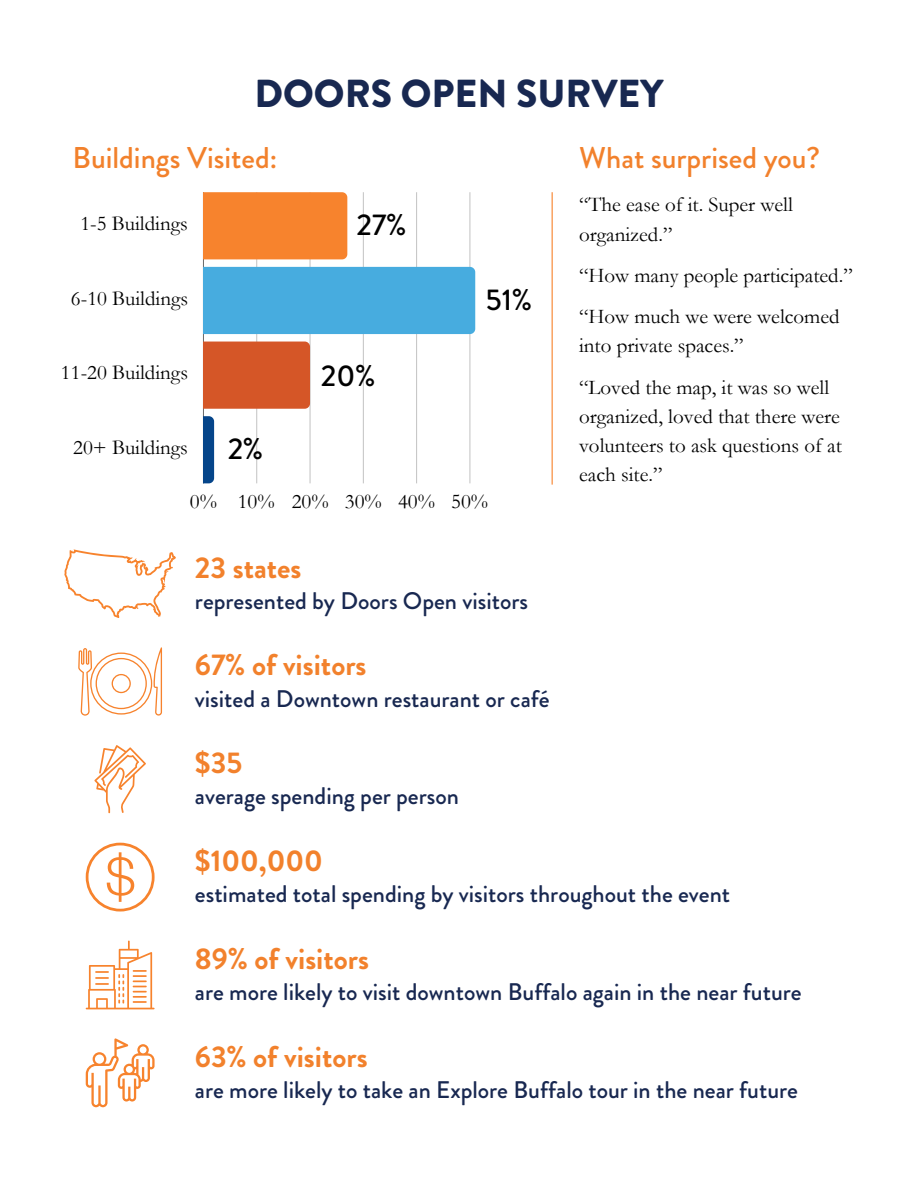
<style>
.page{position:relative;width:918px;height:1188px;background:#fff}
.page>*{position:absolute;margin:0;border:0;box-sizing:border-box;transform-origin:0 0}
.t1{font:900 39px "Brandon Grotesque";color:#182851}
.t2{font:700 30px "Brandon Grotesque";color:#f2812c}
.t3{font:500 30px "Brandon Grotesque";color:#f2812c}
.t4{font:500 30px "Brandon Grotesque";color:#000}
.t5{font:500 24px "Brandon Grotesque";color:#182851}
.t6{font:21px/29.2px "Garamond";color:#000}
</style>
<div class="page">
<hr style="left:256px;top:192px;width:1px;height:291px;background:#000">
<hr style="left:310px;top:192px;width:1px;height:291px;background:#000">
<hr style="left:363px;top:192px;width:1px;height:291px;background:#000">
<hr style="left:416px;top:192px;width:1px;height:291px;background:#000">
<hr style="left:470px;top:192px;width:1px;height:291px;background:#000">
<hr style="left:203px;top:192px;width:1px;height:291px;background:#000">
<div style="left:203px;top:192px;width:144px;height:67px;background:#f7832d"></div>
<div style="left:203px;top:267px;width:272px;height:67px;background:#47acdf"></div>
<div style="left:203px;top:342px;width:107px;height:67px;background:#d55627"></div>
<svg style="left:203px;top:416px;width:11px;height:67px"></svg>
<svg style="left:78px;top:647px;width:84px;height:69px"></svg>
<svg style="left:64px;top:549px;width:112px;height:69px"></svg>
<svg style="left:86px;top:941px;width:68px;height:68px"></svg>
<svg style="left:86px;top:1038px;width:68px;height:69px"></svg>
<svg style="left:94px;top:745px;width:52px;height:68px"></svg>
<svg style="left:86px;top:843px;width:68px;height:68px"></svg>
<hr style="left:552px;top:192px;width:1px;height:293px;background:#f7832d">
<p class="t1" style="left:255px;top:66px;width:410px">DOORS OPEN SURVEY</p>
<p class="t3" style="left:72px;top:136px;width:206px">Buildings Visited:</p>
<p class="t3" style="left:579px;top:136px;width:243px">What surprised you?</p>
<p class="t4" style="left:357px;top:204px;width:51px">27%</p>
<p class="t6" style="left:579px;top:191px;width:215px">“The ease of it. Super well organized.”</p>
<p class="t6" style="left:579px;top:261px;width:275px">“How many people participated.”</p>
<p class="t6" style="left:579px;top:302px;width:262px">“How much we were welcomed into private spaces.”</p>
<p class="t6" style="left:579px;top:373px;width:264px">“Loved the map, it was so well organized, loved that there were volunteers to ask questions of at each site.”</p>
<p class="t6" style="left:80px;top:209px;width:109px">1-5 Buildings</p>
<p class="t4" style="left:486px;top:278px;width:48px">51%</p>
<p class="t6" style="left:71px;top:284px;width:119px">6-10 Buildings</p>
<p class="t4" style="left:321px;top:354px;width:56px">20%</p>
<p class="t6" style="left:61px;top:359px;width:129px">11-20 Buildings</p>
<p class="t4" style="left:228px;top:428px;width:37px">2%</p>
<p class="t6" style="left:73px;top:433px;width:116px">20+ Buildings</p>
<p class="t6" style="left:190px;top:487px;width:29px">0%</p>
<p class="t6" style="left:238px;top:487px;width:38px">10%</p>
<p class="t6" style="left:292px;top:487px;width:38px">20%</p>
<p class="t6" style="left:345px;top:487px;width:38px">30%</p>
<p class="t6" style="left:398px;top:487px;width:38px">40%</p>
<p class="t6" style="left:451px;top:487px;width:38px">50%</p>
<p class="t2" style="left:195px;top:546px;width:108px">23 states</p>
<p class="t5" style="left:195px;top:584px;width:335px">represented by Doors Open visitors</p>
<p class="t2" style="left:195px;top:644px;width:173px">67% of visitors</p>
<p class="t5" style="left:195px;top:682px;width:356px">visited a Downtown restaurant or café</p>
<p class="t2" style="left:195px;top:741px;width:49px">$35</p>
<p class="t5" style="left:195px;top:779px;width:266px">average spending per person</p>
<p class="t2" style="left:195px;top:839px;width:130px">$100,000</p>
<p class="t5" style="left:195px;top:877px;width:537px">estimated total spending by visitors throughout the event</p>
<p class="t2" style="left:195px;top:937px;width:176px">89% of visitors</p>
<p class="t5" style="left:195px;top:975px;width:608px">are more likely to visit downtown Buffalo again in the near future</p>
<p class="t2" style="left:195px;top:1035px;width:174px">63% of visitors</p>
<p class="t5" style="left:195px;top:1073px;width:605px">are more likely to take an Explore Buffalo tour in the near future</p>
</div>
